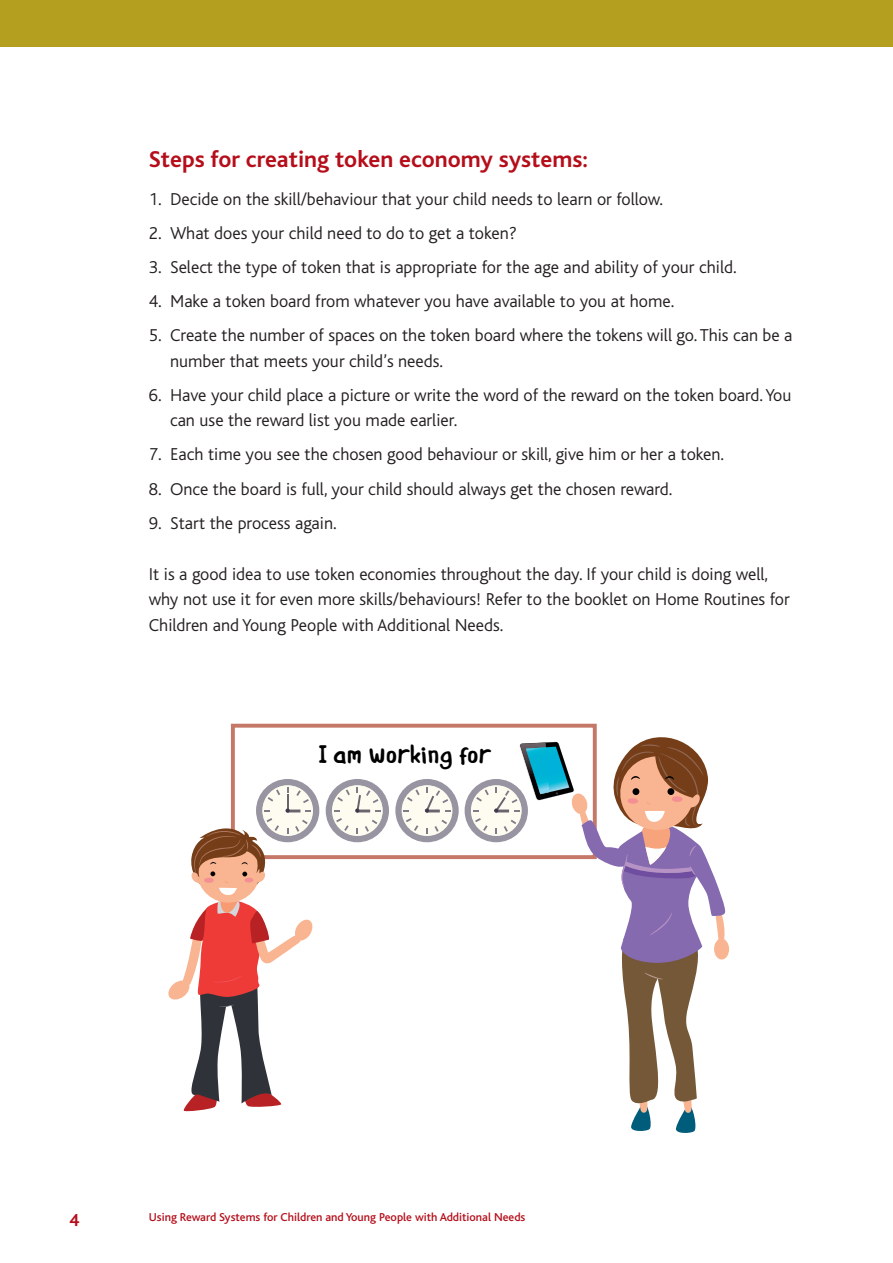
<style>
.page{position:relative;width:893px;height:1263px;background:#fff}
.page>*{position:absolute;margin:0;border:0;box-sizing:border-box;transform-origin:0 0}
.t1{font:25.35px "Ingat";color:#000}
.t2{font:700 24px "Bliss";color:#b50e1a}
.t3{font:700 18.15px "Bliss";color:#b50e1a}
.Body_points{font:300 18px/25.5px "Bliss";color:#231f20}
.Body__4{font:300 18px/25.5px "Bliss";color:#231f20}
.t4{font:500 12px "Bliss";color:#b50e1a}
</style>
<div class="page">
<div style="left:0;top:0;width:893px;height:47px;background:#b4a01e"></div>
<div style="left:231px;top:724px;width:366px;height:135px;border:4px solid #c57867"></div>
<div style="left:714px;top:938px;width:15px;height:21px;background:#f9b591;border-radius:50%"></div>
<div style="left:256px;top:779px;width:63px;height:63px;background:#9894a1;border-radius:50%"></div>
<svg style="left:168px;top:787px;width:145px;height:325px"></svg>
<div style="left:326px;top:779px;width:63px;height:63px;background:#9894a1;border-radius:50%"></div>
<svg style="left:332px;top:785px;width:51px;height:51px"></svg>
<svg style="left:334px;top:787px;width:47px;height:47px"></svg>
<div style="left:395px;top:779px;width:64px;height:63px;background:#9894a1;border-radius:50%"></div>
<div style="left:402px;top:785px;width:50px;height:51px;background:#fefcf1;border-radius:50%"></div>
<svg style="left:404px;top:787px;width:46px;height:47px"></svg>
<svg style="left:465px;top:779px;width:63px;height:63px"></svg>
<svg style="left:473px;top:723px;width:253px;height:410px"></svg>
<h3 class="t2" style="left:149px;top:147px;width:441px">Steps for creating token economy systems:</h3>
<p class="Body_points" style="left:149px;top:187px;width:516px">1. Decide on the skill/behaviour that your child needs to learn or follow.</p>
<p class="Body_points" style="left:149px;top:221px;width:370px">2. What does your child need to do to get a token?</p>
<p class="Body_points" style="left:149px;top:255px;width:589px">3. Select the type of token that is appropriate for the age and ability of your child.</p>
<p class="Body_points" style="left:149px;top:289px;width:527px">4. Make a token board from whatever you have available to you at home.</p>
<p class="Body_points" style="left:170px;top:323px;width:624px;text-indent:-21px">5. Create the number of spaces on the token board where the tokens will go. This can be a number that meets your child’s needs.</p>
<p class="Body_points" style="left:170px;top:383px;width:623px;text-indent:-21px">6. Have your child place a picture or write the word of the reward on the token board. You can use the reward list you made earlier.</p>
<p class="Body_points" style="left:149px;top:442px;width:577px">7. Each time you see the chosen good behaviour or skill, give him or her a token.</p>
<p class="Body_points" style="left:149px;top:476px;width:525px">8. Once the board is full, your child should always get the chosen reward.</p>
<p class="Body_points" style="left:149px;top:510px;width:189px">9. Start the process again.</p>
<p class="Body__4" style="left:149px;top:561px;width:642px">It is a good idea to use token economies throughout the day. If your child is doing well, why not use it for even more skills/behaviours! Refer to the booklet on Home Routines for<br>Children and Young People with Additional Needs.</p>
<p class="t1" style="left:318px;top:739px;width:174px">I am working for</p>
<p class="t3" style="left:69px;top:1210px;width:11px">4</p>
<p class="t4" style="left:149px;top:1211px;width:378px">Using Reward Systems for Children and Young People with Additional Needs</p>
</div>
